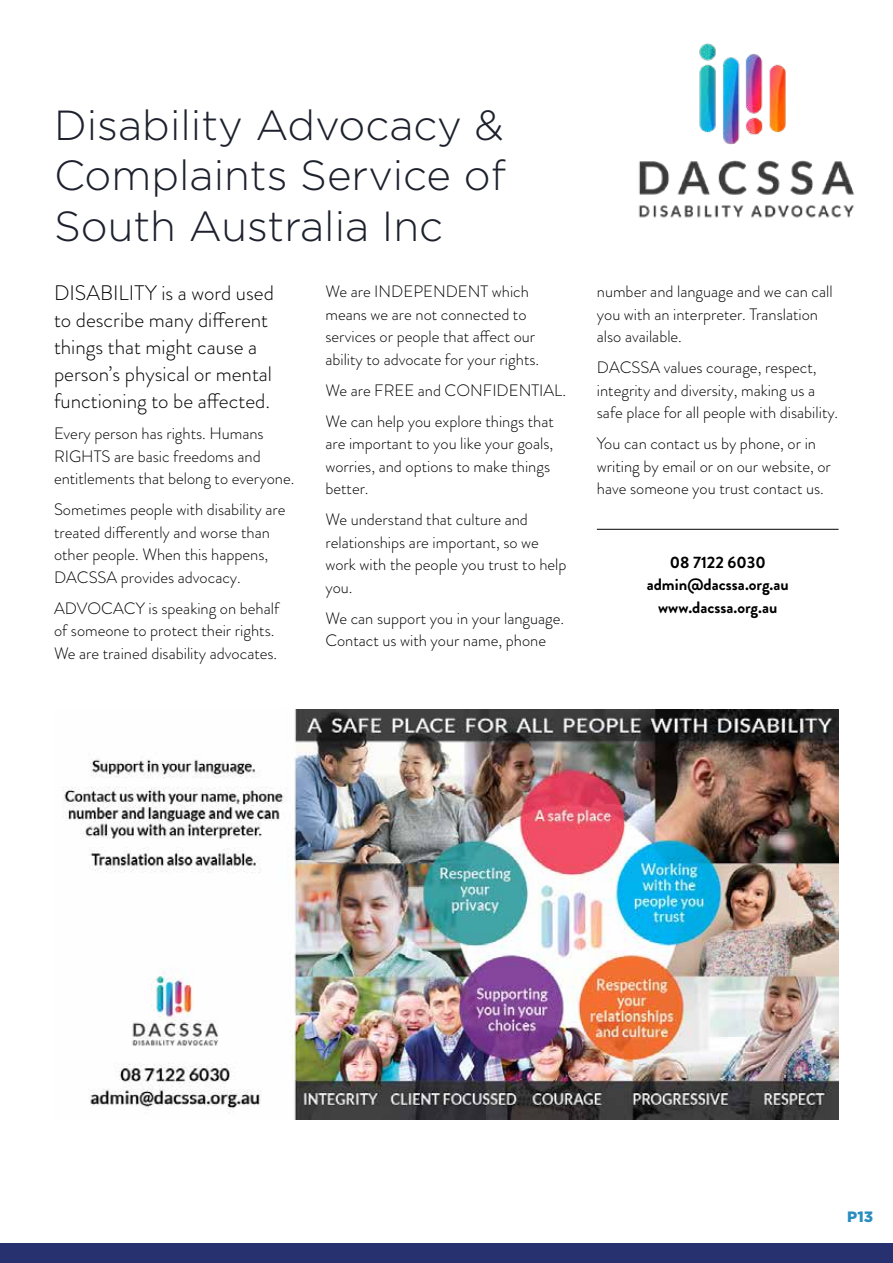
<style>
.page{position:relative;width:893px;height:1263px;background:#fff}
.page>*{position:absolute;margin:0;border:0;box-sizing:border-box;transform-origin:0 0}
.t1{font:300 42px/50.4px "Gotham";color:#1d212d;text-align:justify}
.t2{font:300 21px/27px "Brandon Grotesque";color:#000}
.t3{font:300 16.5px/22.5px "Brandon Grotesque";color:#000}
.t4{font:700 16.5px/22.5px "Brandon Grotesque";color:#000;text-align:center}
.t5{font:900 15px "Gotham";color:#2a8dbf}
</style>
<div class="page">
<div style="left:0;top:1243px;width:893px;height:20px;background:#27316f"></div>
<hr style="left:597px;top:529px;width:241px;height:1px;background:#000">
<img style="left:63px;top:709px;width:775px;height:410px">
<img style="left:638px;top:43px;width:217px;height:175px">
<h1 class="t1" style="left:54px;top:99px;width:453px">Disability Advocacy &amp; Complaints Service of South Australia Inc</h1>
<p class="t2" style="left:54px;top:280px;width:221px">DISABILITY is a word used to describe many different things that might cause a person’s physical or mental functioning to be affected.</p>
<p class="t3" style="left:54px;top:422px;width:242px">Every person has rights. Humans<br>RIGHTS are basic freedoms and entitlements that belong to everyone.</p>
<p class="t3" style="left:54px;top:498px;width:233px">Sometimes people with disability are treated differently and worse than other people. When this happens, DACSSA provides advocacy.</p>
<p class="t3" style="left:54px;top:597px;width:227px">ADVOCACY is speaking on behalf of someone to protect their rights.<br>We are trained disability advocates.</p>
<p class="t3" style="left:325px;top:280px;width:215px">We are INDEPENDENT which means we are not connected to services or people that affect our ability to advocate for your rights.</p>
<p class="t3" style="left:325px;top:375px;width:242px;line-height:31px">We are FREE and CONFIDENTIAL.<br>We can help you explore things that</p>
<p class="t3" style="left:325px;top:432px;width:229px">are important to you like your goals, worries, and options to make things better.</p>
<p class="t3" style="left:325px;top:508px;width:243px">We understand that culture and relationships are important, so we work with the people you trust to help you.</p>
<p class="t3" style="left:325px;top:607px;width:240px">We can support you in your language.<br>Contact us with your name, phone</p>
<p class="t3" style="left:597px;top:280px;width:237px">number and language and we can call you with an interpreter. Translation also available.</p>
<p class="t3" style="left:597px;top:356px;width:243px">DACSSA values courage, respect, integrity and diversity, making us a safe place for all people with disability.</p>
<p class="t3" style="left:597px;top:432px;width:236px">You can contact us by phone, or in writing by email or on our website, or have someone you trust contact us.</p>
<p class="t4" style="left:647px;top:551px;width:144px">08 7122 6030 admin@dacssa.org.au www.dacssa.org.au</p>
<p class="t5" style="left:847px;top:1206px;width:27px">P13</p>
</div>
